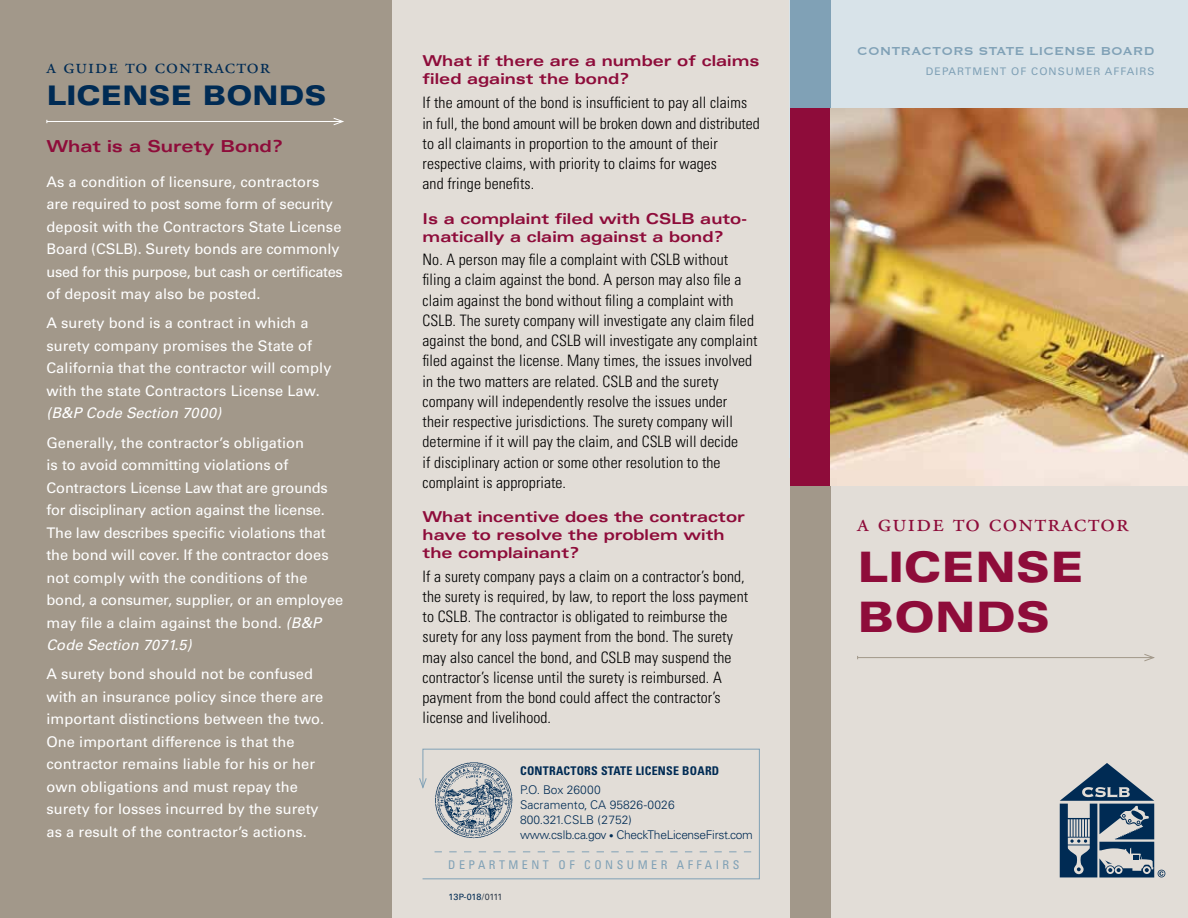
<style>
.page{position:relative;width:1188px;height:918px;background:#fff}
.page>*{position:absolute;margin:0;border:0;box-sizing:border-box;transform-origin:0 0}
.t1{font:900 expanded 42px/50.4px "Univers";color:#8e0c3a}
.t2{font:900 expanded 27px "Univers";color:#002b54}
.t3{font:25.5px "Adobe Garamond Pro";letter-spacing:.05em;color:#8e0c3a}
.t4{font:21px "Adobe Garamond Pro";letter-spacing:.05em;color:#002b54}
.t5{font:700 expanded 16.5px "Univers";color:#8e0c3a}
.t6{font:300 condensed 15.75px/20.2px "Univers";letter-spacing:.005em;color:#000}
.t7{font:700 expanded 15px/18px "Univers";color:#8e0c3a}
.t8{font:15px "Copperplate";color:#80a1b6}
.t9{font:14.7px/22.5px "Univers";letter-spacing:.005em;color:#fff}
.t10{font:italic 14.7px "Univers";letter-spacing:.005em;color:#fff}
.t11{font:300 12px/15px "Univers";letter-spacing:-.005em;color:#002b54}
.t12{font:700 condensed 12px "Univers";letter-spacing:.02em;color:#002b54}
.t13{font:condensed 12px "Univers";letter-spacing:.29em;color:#80a1b6}
.t14{font:10.5px "Univers";letter-spacing:.1em;color:#80a1b6}
.t15{font:9px "Univers";letter-spacing:-.035em;color:#002b54}
.s1{font-style:italic}
.s2{font-size:9px}
.s3{font-size:8.7px}
.s4{color:#323e4d}
</style>
<div class="page">
<div style="left:392px;top:0;width:398px;height:918px;background:#e2ddd7"></div>
<div style="left:790px;top:0;width:398px;height:918px;background:#d8e3e9"></div>
<div style="left:790px;top:459px;width:398px;height:459px;background:#e2ddd7"></div>
<div style="left:790px;top:108px;width:40px;height:378px;background:#8e0c3a"></div>
<div style="left:790px;top:486px;width:40px;height:432px;background:#a2988a"></div>
<div style="left:790px;top:0;width:40px;height:108px;background:#80a1b6"></div>
<hr style="left:858px;top:657px;width:296px;height:1px;background:#a2988a">
<svg style="left:1144px;top:654px;width:11px;height:8px"></svg>
<img style="left:830px;top:108px;width:358px;height:378px">
<div style="left:0;top:0;width:392px;height:918px;background:#a2988a"></div>
<hr style="left:47px;top:121px;width:296px;height:1px;background:#fff">
<svg style="left:333px;top:118px;width:11px;height:7px"></svg>
<svg style="left:422px;top:748px;width:338px;height:132px"></svg>
<svg style="left:419px;top:777px;width:8px;height:13px"></svg>
<svg style="left:435px;top:851px;width:316px;height:1px"></svg>
<img style="left:434px;top:761px;width:79px;height:77px">
<svg style="left:1060px;top:763px;width:105px;height:114px"></svg>
<h3 class="t4" style="left:46px;top:54px;width:225px">a guide to contractor</h3>
<h2 class="t2" style="left:46px;top:80px;width:42px">LICENSE</h2>
<h2 class="t2" style="left:203px;top:80px;width:50px">BONDS</h2>
<p class="t5" style="left:46px;top:137px;width:238px">What is a Surety Bond?</p>
<p class="t9" style="left:46px;top:170px;width:298px">As a condition of licensure, contractors are required to post some form of security deposit with the Contractors State License Board (CSLB). Surety bonds are commonly used for this purpose, but cash or certificates of deposit may also be posted.</p>
<p class="t9" style="left:46px;top:312px;width:286px">A surety bond is a contract in which a surety company promises the State of California that the contractor will comply with the state Contractors License Law.</p>
<p class="t10" style="left:46px;top:404px;width:176px">(B&amp;P Code Section 7000)</p>
<p class="t9" style="left:46px;top:431px;width:298px">Generally, the contractor’s obligation<br>is to avoid committing violations of Contractors License Law that are grounds for disciplinary action against the license.<br>The law describes specific violations that the bond will cover. If the contractor does not comply with the conditions of the bond, a consumer, supplier, or an employee may file a claim against the bond. <span class="s1">(B&amp;P Code Section 7071.5)</span></p>
<p class="t9" style="left:46px;top:663px;width:279px">A surety bond should not be confused with an insurance policy since there are important distinctions between the two.<br>One important difference is that the contractor remains liable for his or her own obligations and must repay the surety for losses incurred by the surety as a result of the contractor’s actions.</p>
<p class="t7" style="left:423px;top:52px;width:338px">What if there are a number of claims filed against the bond?</p>
<p class="t6" style="left:423px;top:93px;width:339px">If the amount of the bond is insufficient to pay all claims in full, the bond amount will be broken down and distributed to all claimants in proportion to the amount of their respective claims, with priority to claims for wages<br>and fringe benefits.</p>
<p class="t7" style="left:423px;top:209px;width:326px">Is a complaint filed with CSLB auto&shy;matically a claim against a bond?</p>
<p class="t6" style="left:423px;top:249px;width:336px">No. A person may file a complaint with CSLB without filing a claim against the bond. A person may also file a claim against the bond without filing a complaint with CSLB. The surety company will investigate any claim filed against the bond, and CSLB will investigate any complaint filed against the license. Many times, the issues involved in the two matters are related. CSLB and the surety company will independently resolve the issues under their respective jurisdictions. The surety company will determine if it will pay the claim, and CSLB will decide<br>if disciplinary action or some other resolution to the complaint is appropriate.</p>
<p class="t7" style="left:423px;top:508px;width:324px">What incentive does the contractor have to resolve the problem with the complainant?</p>
<p class="t6" style="left:423px;top:566px;width:327px">If a surety company pays a claim on a contractor’s bond, the surety is required, by law, to report the loss payment to CSLB. The contractor is obligated to reimburse the surety for any loss payment from the bond. The surety may also cancel the bond, and CSLB may suspend the contractor’s license until the surety is reimbursed. A payment from the bond could affect the contractor’s license and livelihood.</p>
<p class="t12" style="left:520px;top:764px;width:201px">CONTRACTORS STATE LICENSE BOARD</p>
<p class="t11" style="left:520px;top:782px;width:234px">P.O. Box 26000<br>Sacramento, CA 95826-0026<br>800.321.CSLB (2752)<br>www.cslb.ca.gov <span class="s2">•</span> CheckTheLicenseFirst.com</p>
<p class="t13" style="left:448px;top:858px;width:293px">DEPARTMENT OF CONSUMER AFFAIRS</p>
<p class="t15" style="left:449px;top:892px;width:55px">13<span class="s3">P</span>-018<span class="s4">/0111</span></p>
<p class="t8" style="left:857px;top:42px;width:299px">CONTRACTORS STATE LICENSE BOARD</p>
<p class="t14" style="left:926px;top:65px;width:230px">DEPARTMENT OF CONSUMER AFFAIRS</p>
<h3 class="t3" style="left:857px;top:508px;width:273px">a guide to contractor</h3>
<h1 class="t1" style="left:857px;top:541px;width:229px">LICENSE<br>BONDS</h1>
</div>
